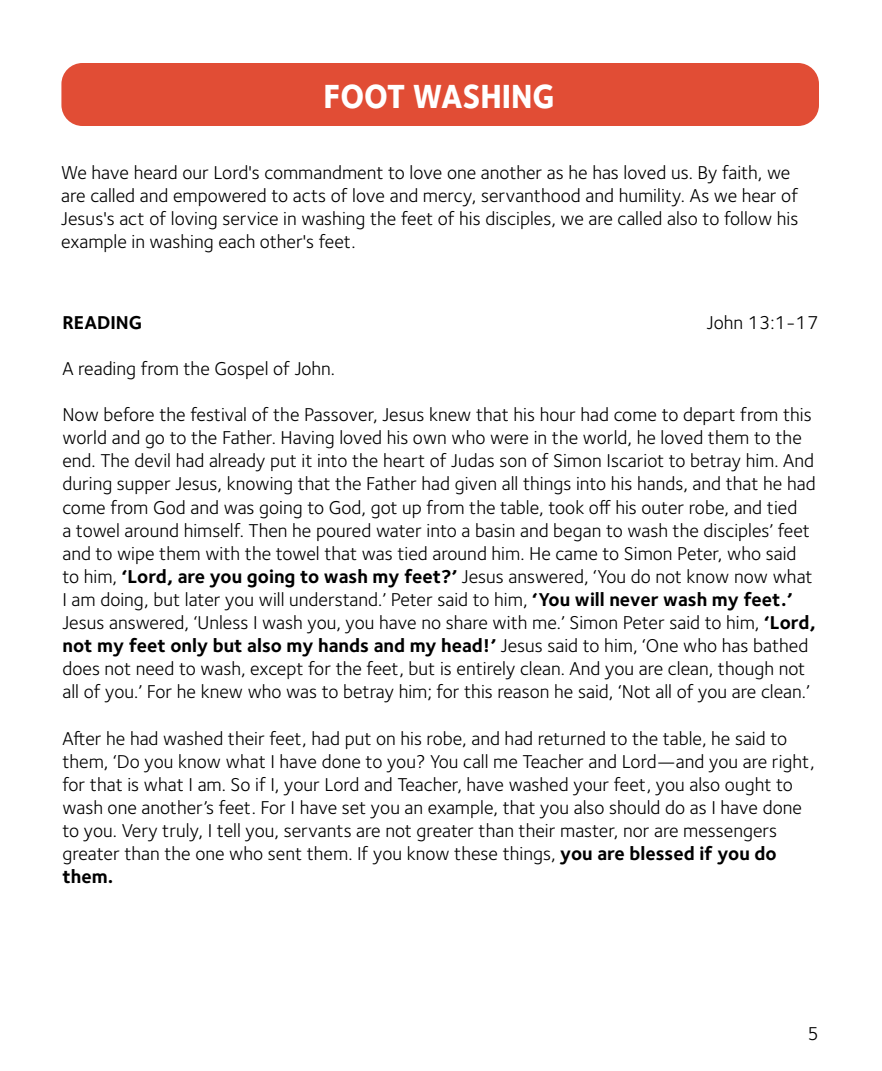
<style>
.page{position:relative;width:882px;height:1071px;background:#fff}
.page>*{position:absolute;margin:0;border:0;box-sizing:border-box;transform-origin:0 0}
.t1{font:800 34.65px "Foundry Sterling";color:#fff;scale:.91 1}
.t2{font:19.25px/23.1px "Foundry Sterling";color:#000}
.t3{font:700 19.25px "Foundry Sterling";color:#000}
.s1{font-weight:700}
</style>
<div class="page">
<div style="left:61px;top:63px;width:758px;height:63px;background:#e14d35;border-radius:21px"></div>
<h1 class="t1" style="left:324px;top:75px;width:256px">FOOT WASHING</h1>
<p class="t2" style="left:61px;top:162px;width:739px">We have heard our Lord's commandment to love one another as he has loved us. By faith, we are called and empowered to acts of love and mercy, servanthood and humility. As we hear of Jesus's act of loving service in washing the feet of his disciples, we are called also to follow his example in washing each other's feet.</p>
<p class="t3" style="left:62px;top:311px;width:81px">READING</p>
<p class="t2" style="left:707px;top:311px;width:113px">John 13:1-17</p>
<p class="t2" style="left:62px;top:357px;width:274px">A reading from the Gospel of John.</p>
<p class="t2" style="left:62px;top:403px;width:755px">Now before the festival of the Passover, Jesus knew that his hour had come to depart from this world and go to the Father. Having loved his own who were in the world, he loved them to the end. The devil had already put it into the heart of Judas son of Simon Iscariot to betray him. And during supper Jesus, knowing that the Father had given all things into his hands, and that he had come from God and was going to God, got up from the table, took off his outer robe, and tied<br>a towel around himself. Then he poured water into a basin and began to wash the disciples’ feet and to wipe them with the towel that was tied around him. He came to Simon Peter, who said to him, <span class="s1">‘Lord, are you going to wash my feet?’</span> Jesus answered, ‘You do not know now what I am doing, but later you will understand.’ Peter said to him, <span class="s1">‘You will never wash my feet.’ </span>Jesus answered, ‘Unless I wash you, you have no share with me.’ Simon Peter said to him, <span class="s1">‘Lord, not my feet only but also my hands and my head!’</span> Jesus said to him, ‘One who has bathed does not need to wash, except for the feet, but is entirely clean. And you are clean, though not all of you.’ For he knew who was to betray him; for this reason he said, ‘Not all of you are clean.’</p>
<p class="t2" style="left:62px;top:727px;width:754px">After he had washed their feet, had put on his robe, and had returned to the table, he said to them, ‘Do you know what I have done to you? You call me Teacher and Lord—and you are right, for that is what I am. So if I, your Lord and Teacher, have washed your feet, you also ought to wash one another’s feet. For I have set you an example, that you also should do as I have done to you. Very truly, I tell you, servants are not greater than their master, nor are messengers greater than the one who sent them. If you know these things, <span class="s1">you are blessed if you do them.</span></p>
<p class="t2" style="left:808px;top:1023px;width:13px">5</p>
</div>
